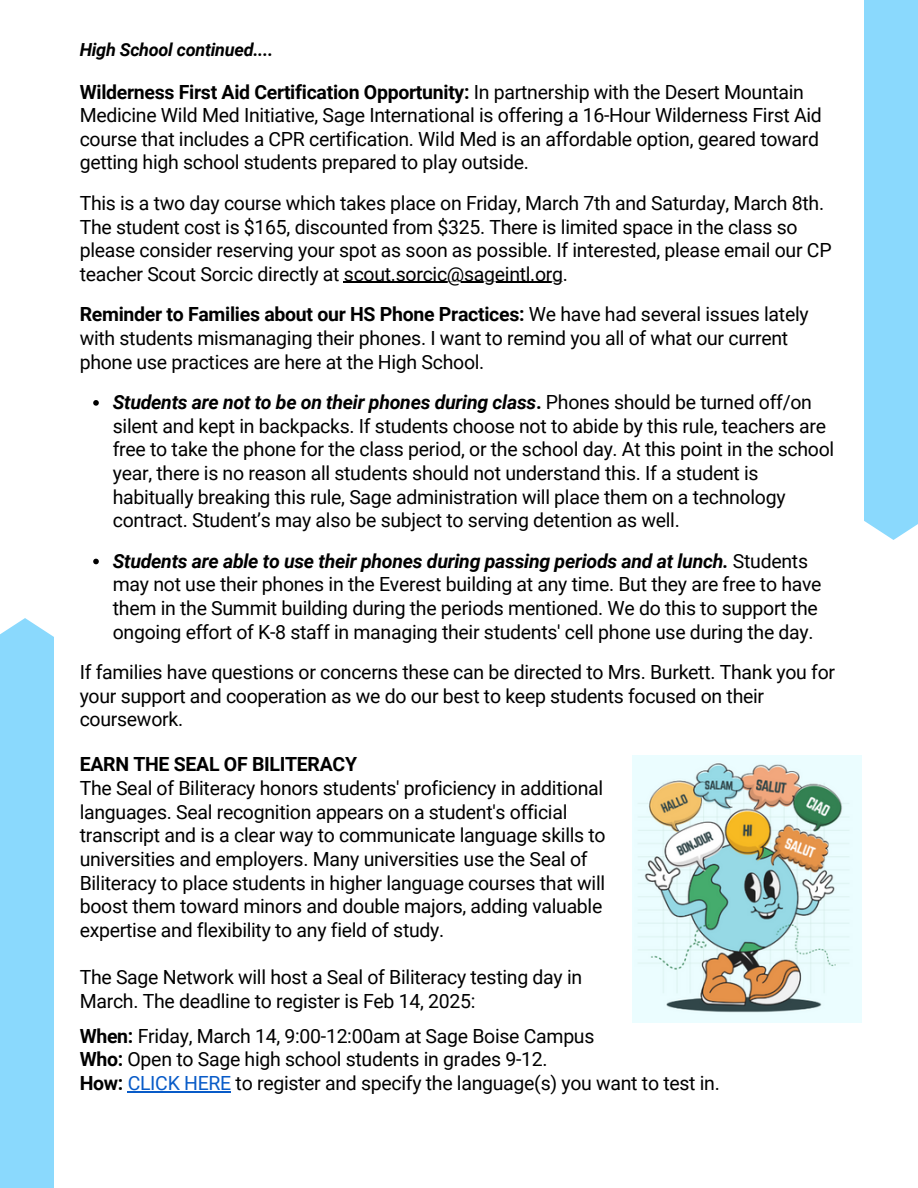
<style>
.page{position:relative;width:918px;height:1188px;background:#fff}
.page>*{position:absolute;margin:0;border:0;box-sizing:border-box;transform-origin:0 0}
.t1{font:19.5px/23.7px "Roboto";letter-spacing:-.015em;color:#000}
.t2{font:700 19.5px "Roboto";letter-spacing:-.015em;color:#000}
.t3{font:italic 700 18px "Roboto";letter-spacing:-.015em;color:#000}
.s1{font-weight:700}
.s2{font-weight:700;font-style:italic}
.s3{color:#085bc8}
</style>
<div class="page">
<div style="left:0;top:618px;width:54px;height:570px;background:#8ad9fd"></div>
<div style="left:864px;top:0;width:54px;height:540px;background:#8ad9fd"></div>
<hr style="left:344px;top:282px;width:219px;height:1px;background:#000">
<svg style="left:93px;top:400px;width:6px;height:6px"></svg>
<svg style="left:93px;top:559px;width:6px;height:5px"></svg>
<img style="left:633px;top:755px;width:228px;height:268px">
<hr style="left:128px;top:1091px;width:103px;height:1px;background:#085bc8">
<p class="t3" style="left:80px;top:39px;width:195px">High School continued....</p>
<p class="t1" style="left:80px;top:80px;width:744px"><span class="s1">Wilderness First Aid Certification Opportunity:</span> In partnership with the Desert Mountain Medicine Wild Med Initiative, Sage International is offering a 16-Hour Wilderness First Aid course that includes a CPR certification. Wild Med is an affordable option, geared toward getting high school students prepared to play outside.</p>
<p class="t1" style="left:80px;top:191px;width:753px">This is a two day course which takes place on Friday, March 7th and Saturday, March 8th.<br>The student cost is $165, discounted from $325. There is limited space in the class so please consider reserving your spot as soon as possible. If interested, please email our CP teacher Scout Sorcic directly at scout.sorcic@sageintl.org.</p>
<p class="t1" style="left:80px;top:303px;width:731px"><span class="s1">Reminder to Families about our HS Phone Practices:</span> We have had several issues lately with students mismanaging their phones. I want to remind you all of what our current phone use practices are here at the High School.</p>
<p class="t1" style="left:113px;top:391px;width:715px"><span class="s2">Students are not to be on their phones during class</span><span class="s1">.</span> Phones should be turned off/on silent and kept in backpacks. If students choose not to abide by this rule, teachers are</p>
<p class="t1" style="left:113px;top:438px;width:723px">free to take the phone for the class period, or the school day. At this point in the school year, there is no reason all students should not understand this. If a student is habitually breaking this rule, Sage administration will place them on a technology contract. Student’s may also be subject to serving detention as well.</p>
<p class="t1" style="left:113px;top:549px;width:710px"><span class="s2">Students are able to use their phones during passing periods and at lunch.</span> Students may not use their phones in the Everest building at any time. But they are free to have them in the Summit building during the periods mentioned. We do this to support the</p>
<p class="t1" style="left:80px;top:612px;width:757px;line-height:40.5px;text-align:center">ongoing effort of K-8 staff in managing their students' cell phone use during the day.<br>If families have questions or concerns these can be directed to Mrs. Burkett. Thank you for</p>
<p class="t1" style="left:80px;top:684px;width:686px">your support and cooperation as we do our best to keep students focused on their coursework.</p>
<p class="t2" style="left:80px;top:753px;width:279px">EARN THE SEAL OF BILITERACY</p>
<p class="t1" style="left:80px;top:777px;width:528px">The Seal of Biliteracy honors students' proficiency in additional languages. Seal recognition appears on a student's official transcript and is a clear way to communicate language skills to universities and employers. Many universities use the Seal of Biliteracy to place students in higher language courses that will boost them toward minors and double majors, adding valuable expertise and flexibility to any field of study.</p>
<p class="t1" style="left:80px;top:966px;width:504px">The Sage Network will host a Seal of Biliteracy testing day in<br>March. The deadline to register is Feb 14, 2025:</p>
<p class="t1" style="left:80px;top:1024px;width:516px"><span class="s1">When:</span> Friday, March 14, 9:00-12:00am at Sage Boise Campus</p>
<p class="t1" style="left:80px;top:1048px;width:469px"><span class="s1">Who:</span> Open to Sage high school students in grades 9-12.</p>
<p class="t1" style="left:80px;top:1071px;width:642px"><span class="s1">How:</span> <span class="s3">CLICK HERE</span> to register and specify the language(s) you want to test in.</p>
</div>
